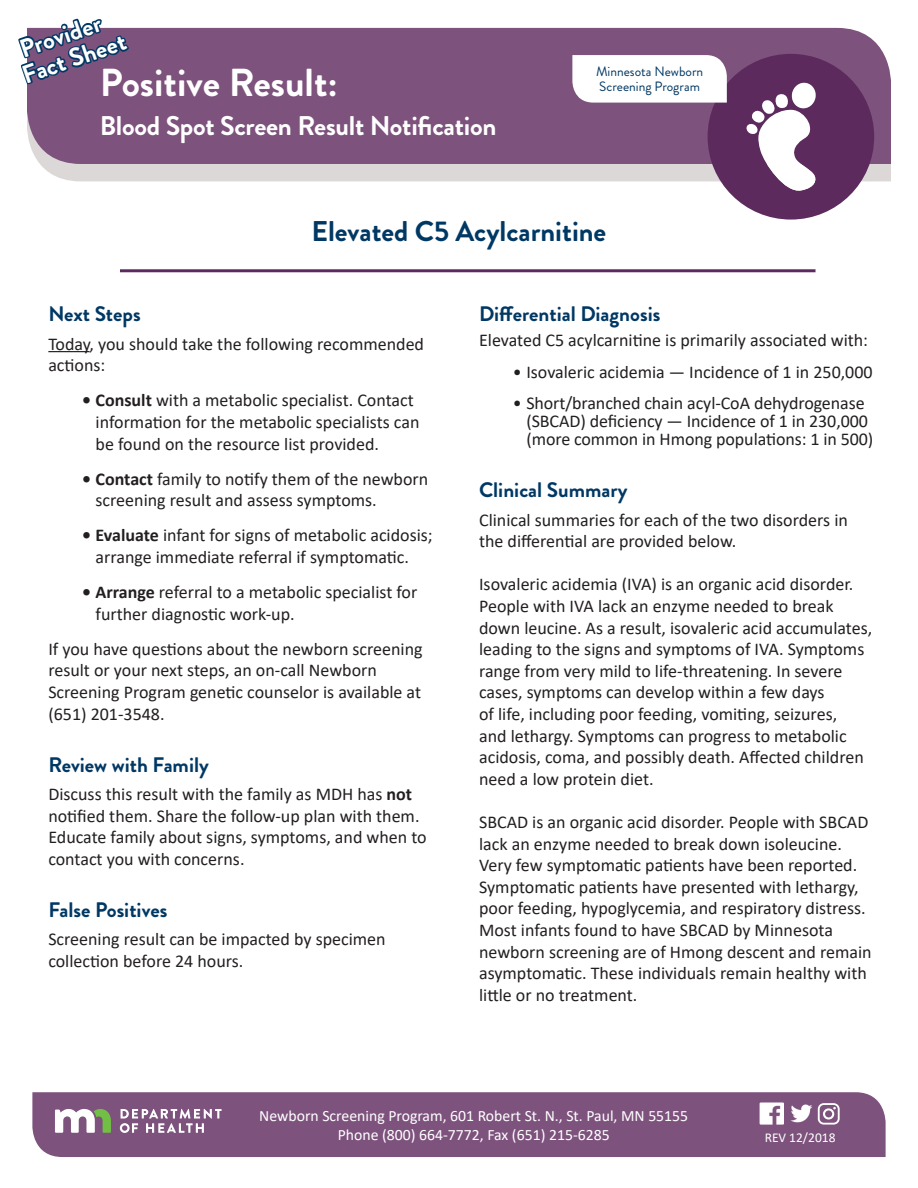
<style>
.page{position:relative;width:918px;height:1188px;background:#fff}
.page>*{position:absolute;margin:0;border:0;box-sizing:border-box;transform-origin:0 0}
.H1_disorder{font:700 39px "Brandon Grotesque";color:#fff}
.H2_type{font:700 28.5px "Brandon Grotesque";color:#003864}
.H1_disorder-2{font:700 27px "Brandon Grotesque";letter-spacing:-.01em;color:#fff}
.H1_disorder-3{font:700 25.5px/25.5px "Brandon Grotesque";color:#fff}
.H3_title{font:700 21px "Brandon Grotesque";color:#003864}
.t1{font:18px/21.6px "Calibri";color:#231f20}
.t2{font:15.75px "Calibri";color:#fff}
.t3{font:13.5px/15px "Brandon Grotesque";color:#003864}
.Paragraph_rev{font:13.5px "Calibri";color:#fff}
.s1{font-weight:700}
</style>
<div class="page">
<div style="left:32px;top:1092px;width:854px;height:65px;background:#7d527d"></div>
<div style="left:40px;top:164px;width:851px;height:17px;background:#dcd8d7"></div>
<div style="left:27px;top:28px;width:864px;height:136px;background:#7d527d"></div>
<hr style="left:120px;top:269px;width:696px;height:3px;background:#5d2a5e">
<svg style="left:55px;top:1109px;width:56px;height:24px"></svg>
<svg style="left:120px;top:1109px;width:102px;height:24px"></svg>
<img style="left:760px;top:1103px;width:24px;height:22px">
<img style="left:790px;top:1103px;width:22px;height:22px">
<div style="left:818px;top:1103px;width:22px;height:22px;border:2px solid #fff;border-radius:5px"></div>
<div style="left:823px;top:1108px;width:11px;height:12px;border:2px solid #fff;border-radius:50%"></div>
<svg style="left:18px;top:18px;width:111px;height:81px;background:#6d6489"></svg>
<hr style="left:48px;top:351px;width:42px;height:1px;background:#231f20">
<svg style="left:572px;top:54px;width:302px;height:166px"></svg>
<h1 class="H1_disorder-3" style="left:11px;top:40px;width:109px;rotate:-19deg">Provider<br>Fact Sheet</h1>
<h1 class="H1_disorder" style="left:100px;top:55px;width:240px">Positive Result:</h1>
<h1 class="H1_disorder-2" style="left:100px;top:107px;width:398px">Blood Spot Screen Result Notification</h1>
<p class="t3" style="left:596px;top:64px;width:109px">Minnesota Newborn<br>Screening Program</p>
<h2 class="H2_type" style="left:312px;top:211px;width:296px">Elevated C5 Acylcarnitine</h2>
<h3 class="H3_title" style="left:48px;top:299px;width:94px">Next Steps</h3>
<p class="t1" style="left:48px;top:332px;width:377px">Today, you should take the following recommended actions:</p>
<p class="t1" style="left:96px;top:389px;width:325px;text-indent:-14px"><span class="s1">• Consult</span> with a metabolic specialist. Contact information for the metabolic specialists can be found on the resource list provided.</p>
<p class="t1" style="left:96px;top:467px;width:334px;text-indent:-14px"><span class="s1">• Contact</span> family to notify them of the newborn screening result and assess symptoms.</p>
<p class="t1" style="left:82px;top:524px;width:352px;text-align:center"><span class="s1">• Evaluate</span> infant for signs of metabolic acidosis; arrange immediate referral if symptomatic.</p>
<p class="t1" style="left:96px;top:581px;width:323px;text-indent:-14px"><span class="s1">• Arrange</span> referral to a metabolic specialist for further diagnostic work-up.</p>
<p class="t1" style="left:48px;top:637px;width:376px">If you have questions about the newborn screening result or your next steps, an on-call Newborn Screening Program genetic counselor is available at (651) 201-3548.</p>
<h3 class="H3_title" style="left:48px;top:750px;width:162px">Review with Family</h3>
<p class="t1" style="left:48px;top:783px;width:380px">Discuss this result with the family as MDH has <span class="s1">not </span>notified them. Share the follow-up plan with them.<br>Educate family about signs, symptoms, and when to contact you with concerns.</p>
<h3 class="H3_title" style="left:48px;top:895px;width:121px">False Positives</h3>
<p class="t1" style="left:48px;top:928px;width:339px">Screening result can be impacted by specimen collection before 24 hours.</p>
<h3 class="H3_title" style="left:479px;top:299px;width:183px">Differential Diagnosis</h3>
<p class="t1" style="left:479px;top:329px;width:391px">Elevated C5 acylcarnitine is primarily associated with:</p>
<p class="t1" style="left:513px;top:360px;width:361px">• Isovaleric acidemia — Incidence of 1 in 250,000</p>
<p class="t1" style="left:526px;top:394px;width:349px;line-height:18px;text-indent:-14px">• Short/branched chain acyl-CoA dehydrogenase (SBCAD) deficiency — Incidence of 1 in 230,000 (more common in Hmong populations: 1 in 500)</p>
<h3 class="H3_title" style="left:479px;top:475px;width:150px">Clinical Summary</h3>
<p class="t1" style="left:479px;top:508px;width:370px">Clinical summaries for each of the two disorders in the differential are provided below.</p>
<p class="t1" style="left:479px;top:573px;width:395px">Isovaleric acidemia (IVA) is an organic acid disorder.<br>People with IVA lack an enzyme needed to break down leucine. As a result, isovaleric acid accumulates, leading to the signs and symptoms of IVA. Symptoms range from very mild to life-threatening. In severe cases, symptoms can develop within a few days<br>of life, including poor feeding, vomiting, seizures,<br>and lethargy. Symptoms can progress to metabolic acidosis, coma, and possibly death. Affected children need a low protein diet.</p>
<p class="t1" style="left:479px;top:811px;width:394px">SBCAD is an organic acid disorder. People with SBCAD lack an enzyme needed to break down isoleucine.<br>Very few symptomatic patients have been reported.<br>Symptomatic patients have presented with lethargy, poor feeding, hypoglycemia, and respiratory distress.<br>Most infants found to have SBCAD by Minnesota newborn screening are of Hmong descent and remain asymptomatic. These individuals remain healthy with little or no treatment.</p>
<p class="t2" style="left:259px;top:1105px;width:431px">Newborn Screening Program, 601 Robert St. N., St. Paul, MN 55155</p>
<p class="t2" style="left:338px;top:1123px;width:274px">Phone (800) 664-7772, Fax (651) 215-6285</p>
<p class="Paragraph_rev" style="left:765px;top:1128px;width:72px">REV 12/2018</p>
</div>
